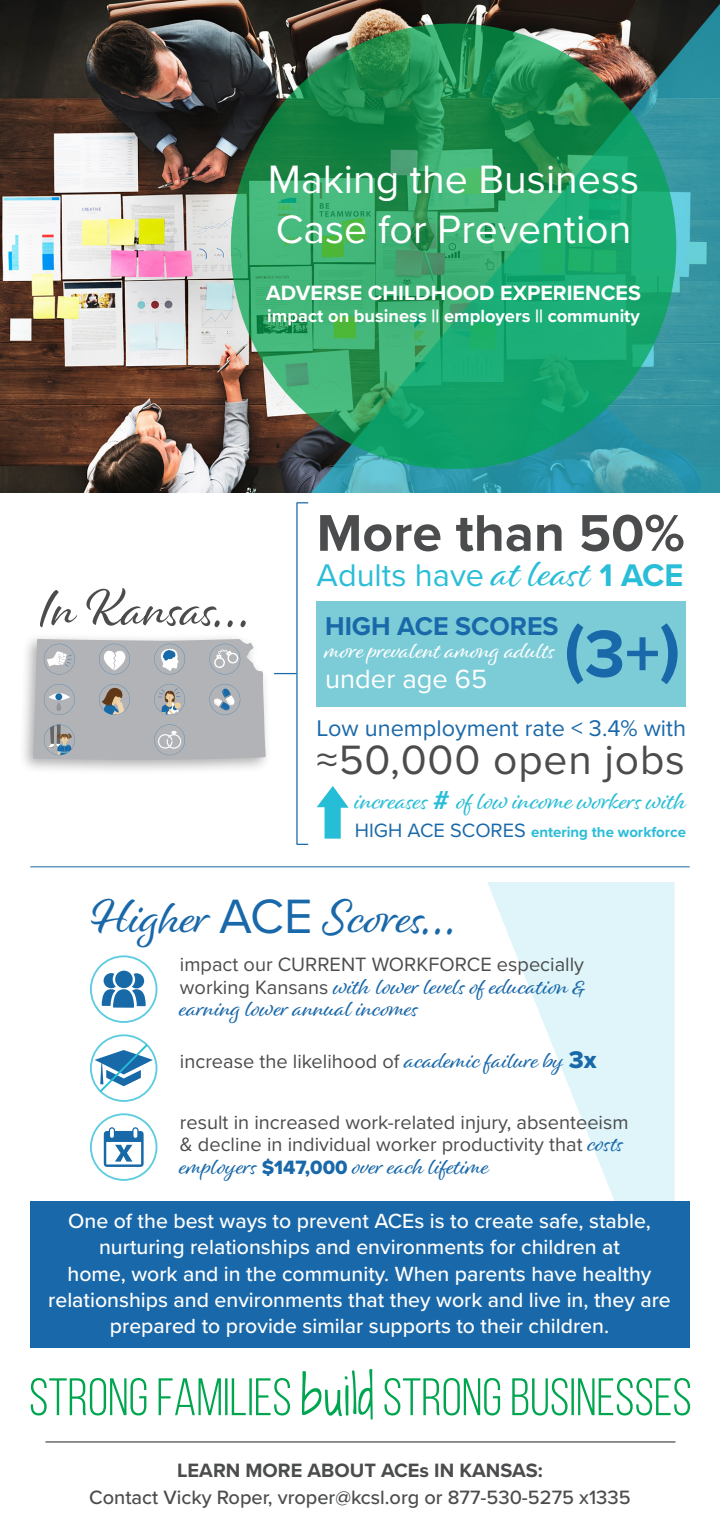
<style>
.page{position:relative;width:720px;height:1530px;background:#fff}
.page>*{position:absolute;margin:0;border:0;box-sizing:border-box;transform-origin:0 0}
.t1{font:700 53.5px "Proxima Nova";color:#4b4c4d}
.t2{font:50px "Alisha";color:#1968a9}
.t3{font:42.5px "Proxima Nova";letter-spacing:.02em;color:#4b4c4d}
.t4{font:41px "Proxima Nova";color:#fff}
.t5{font:32.5px "Proxima Nova";color:#2abdd7}
.t6{font:27.25px "Proxima Nova";color:#fff}
.t7{font:27px "Alisha";color:#2abdd7}
.t8{font:700 26.75px "Proxima Nova";color:#1968a9}
.t9{font:25px/22.5px "Alisha";color:#1968a9}
.t10{font:25px "Alisha";color:#fff}
.t11{font:23.5px "Proxima Nova";color:#1968a9}
.t12{font:700 21.5px "Proxima Nova";color:#fff}
.t13{font:500 21.25px/26.2px "Proxima Nova";color:#fff;text-align:center}
.t14{font:20px/22.5px "Proxima Nova";color:#4b4c4d}
.t15{font:500 20px/27.5px "Proxima Nova";color:#4b4c4d;text-align:center}
.t16{font:700 18.25px "Proxima Nova";color:#fff}
.t17{font:700 15px "Proxima Nova";color:#2abdd7}
.s1{font-family:"Alisha";font-size:42.5px}
.s2{font-weight:700}
.s3{font-family:"Proxima Nova";font-weight:700}
.s4{font-weight:400;font-size:20px;color:#1968a9}
.s5{font-family:"Proxima Nova"}
.s6{font-family:"Proxima Nova";font-size:20px;color:#4b4c4d}
.s7{font-family:"Alisha";font-size:25px;color:#1968a9}
.s8{font-family:"Proxima Nova Extrabld";font-size:25px;color:#1968a9}
.s9{font-family:"Proxima Nova Extrabld";font-size:20px}
</style>
<div class="page">
<hr style="left:30px;top:866px;width:660px;height:1px;background:#1968a9">
<svg style="left:40px;top:588px;width:206px;height:39px"></svg>
<div style="left:317px;top:601px;width:369px;height:106px;background:#7cccd8"></div>
<svg style="left:567px;top:623px;width:111px;height:61px"></svg>
<svg style="left:317px;top:786px;width:32px;height:53px"></svg>
<hr style="left:296px;top:503px;width:2px;height:342px;background:#1968a9">
<svg style="left:274px;top:673px;width:23px;height:1px"></svg>
<svg style="left:487px;top:882px;width:188px;height:319px;fill:#dff5f9"></svg>
<svg style="left:90px;top:955px;width:67px;height:68px"></svg>
<svg style="left:90px;top:1034px;width:67px;height:68px"></svg>
<svg style="left:90px;top:1113px;width:67px;height:68px"></svg>
<img style="left:0;top:0;width:720px;height:493px">
<svg style="left:231px;top:24px;width:445px;height:445px;background:#26a165"></svg>
<svg style="left:31px;top:1369px;width:659px;height:51px"></svg>
<hr style="left:45px;top:1441px;width:630px;height:2px;background:#4b4c4d">
<div style="left:30px;top:1201px;width:660px;height:146px;background:#1968a9"></div>
<div style="left:19px;top:632px;width:253px;height:143px;background:#231f20;opacity:.35"></div>
<svg style="left:33px;top:639px;width:233px;height:121px;background:#b3b5b9"></svg>
<p class="t4" style="left:268px;top:149px;width:373px">Making the Business</p>
<p class="t4" style="left:276px;top:198px;width:357px">Case for Prevention</p>
<p class="t12" style="left:266px;top:277px;width:376px">ADVERSE CHILDHOOD EXPERIENCES</p>
<p class="t16" style="left:267px;top:302px;width:374px">impact on business || employers || community</p>
<p class="t1" style="left:317px;top:493px;width:370px">More than 50%</p>
<p class="t5" style="left:317px;top:551px;width:368px">Adults have <span class="s1">at least</span> <span class="s2">1 ACE</span></p>
<p class="t8" style="left:325px;top:606px;width:235px">HIGH ACE SCORES</p>
<p class="t10" style="left:325px;top:634px;width:231px">more prevalent among adults</p>
<p class="t6" style="left:325px;top:658px;width:164px">under age 65</p>
<p class="t11" style="left:317px;top:711px;width:371px">Low unemployment rate &lt; 3.4% with</p>
<p class="t3" style="left:317px;top:728px;width:370px">≈50,000 open jobs</p>
<p class="t7" style="left:355px;top:784px;width:333px">increases <span class="s3">#</span> of low income workers with</p>
<p class="t17" style="left:355px;top:821px;width:333px"><span class="s4">HIGH ACE SCORES</span> entering the workforce</p>
<p class="t2" style="left:90px;top:886px;width:371px">Higher <span class="s5">ACE</span> Scores...</p>
<p class="t14" style="left:180px;top:952px;width:406px">impact our CURRENT WORKFORCE especially</p>
<p class="t9" style="left:180px;top:974px;width:408px"><span class="s6">working Kansans</span> with lower levels of education &amp; earning lower annual incomes</p>
<p class="t14" style="left:180px;top:1049px;width:418px">increase the likelihood of <span class="s7">academic failure by</span> <span class="s8">3x</span></p>
<p class="t14" style="left:180px;top:1110px;width:450px">result in increased work-related injury, absenteeism &amp; decline in individual worker productivity that <span class="s7">costs</span></p>
<p class="t9" style="left:180px;top:1154px;width:311px">employers <span class="s9">$147,000</span> over each lifetime</p>
<p class="t13" style="left:48px;top:1207px;width:624px">One of the best ways to prevent ACEs is to create safe, stable, nurturing relationships and environments for children at<br>home, work and in the community. When parents have healthy relationships and environments that they work and live in, they are prepared to provide similar supports to their children.</p>
<p class="t15" style="left:89px;top:1456px;width:543px"><span class="s2">LEARN MORE ABOUT ACEs IN KANSAS:<br></span>Contact Vicky Roper, vroper@kcsl.org or 877-530-5275 x1335</p>
</div>
